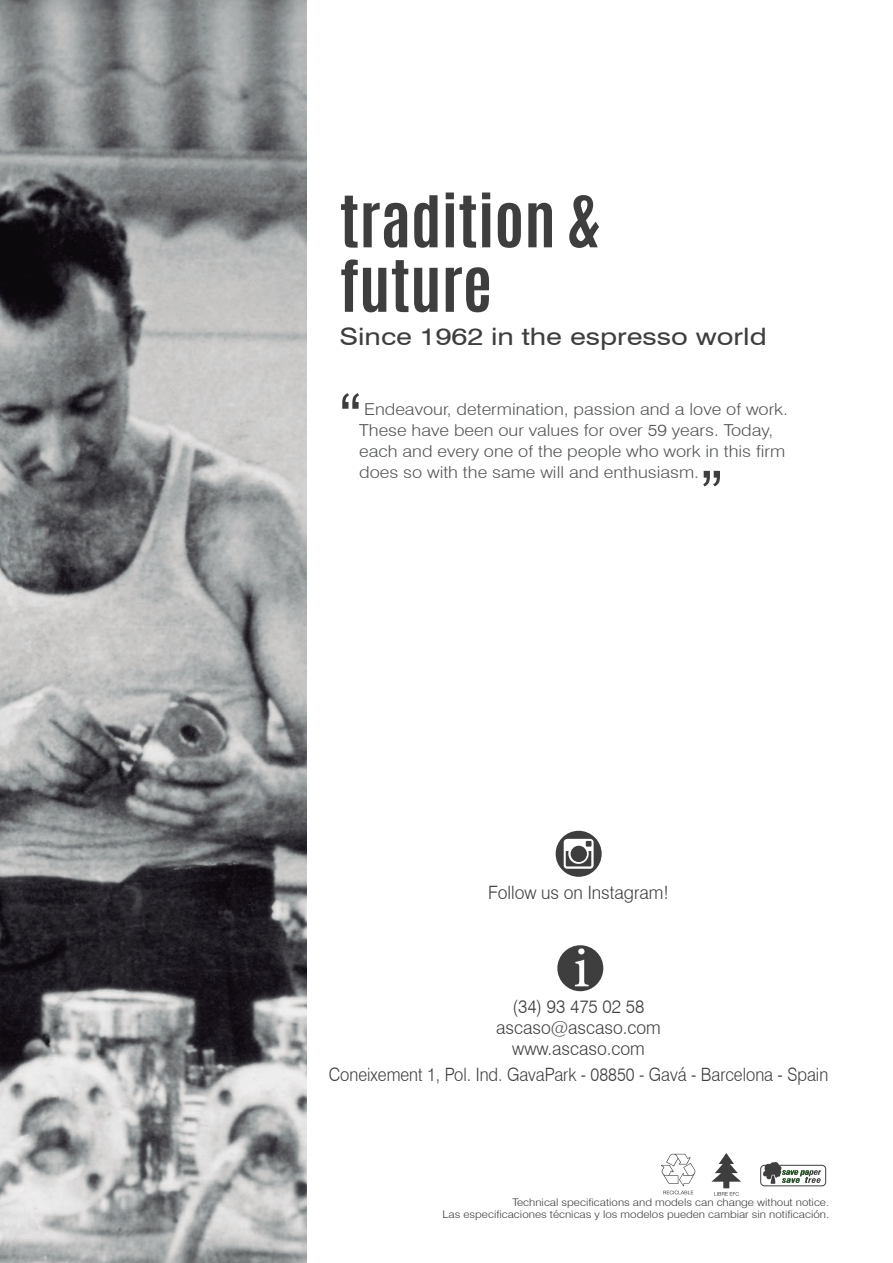
<style>
.page{position:relative;width:893px;height:1263px;background:#fff}
.page>*{position:absolute;margin:0;border:0;box-sizing:border-box;transform-origin:0 0}
.t1{font:66.6px "Arial";color:#3e3e3f}
.t2{font:700 60.15px/64.5px "Antonio";color:#3e3e3f;scale:1.05 1}
.t3{font:24px "Swiss 721 BT";color:#3e3e3f;scale:1.2 1}
.t4{font:300 18.45px/21px "Swiss 721 BT";color:#3e3e3f;text-align:center;scale:.95 1}
.t5{font:300 18.45px "Swiss 721 BT";color:#3e3e3f;scale:.9 1}
.t6{font:300 16.5px/21px "Swiss 721 BT";color:#545557;scale:1.1 1}
.t7{font:300 10.5px "Swiss 721 BT";color:#3e3e3f;scale:1.1 1}
</style>
<div class="page">
<img style="left:0;top:0;width:306px;height:1263px">
<svg style="left:661px;top:1154px;width:34px;height:40px"></svg>
<svg style="left:711px;top:1153px;width:30px;height:43px"></svg>
<div style="left:760px;top:1165px;width:66px;height:21px;border:1px solid #3e3e3f;border-radius:4px"></div>
<svg style="left:763px;top:1162px;width:58px;height:22px"></svg>
<svg style="left:556px;top:831px;width:46px;height:46px"></svg>
<svg style="left:557px;top:945px;width:46px;height:46px"></svg>
<h2 class="t2" style="left:340px;top:190px;width:249px">tradition &amp; future</h2>
<h3 class="t3" style="left:340px;top:322px;width:358px">Since 1962 in the espresso world</h3>
<h1 class="t1" style="left:340px;top:372px;width:24px">“</h1>
<p class="t6" style="left:359px;top:399px;width:391px">Endeavour, determination, passion and a love of work.<br>These have been our values for over 59 years. Today, each and every one of the people who work in this firm does so with the same will and enthusiasm.</p>
<h1 class="t1" style="left:723px;top:507px;width:24px;rotate:-180deg">“</h1>
<p class="t4" style="left:488px;top:882px;width:192px">Follow us on Instagram!</p>
<p class="t4" style="left:496px;top:996px;width:175px">(34) 93 475 02 58 ascaso@ascaso.com www.ascaso.com</p>
<p class="t5" style="left:329px;top:1063px;width:557px">Coneixement 1, Pol. Ind. GavaPark - 08850 - Gavá - Barcelona - Spain</p>
<p class="t7" style="left:512px;top:1196px;width:289px">Technical specifications and models can change without notice.</p>
<p class="t7" style="left:442px;top:1208px;width:353px">Las especificaciones técnicas y los modelos pueden cambiar sin notificación.</p>
</div>
